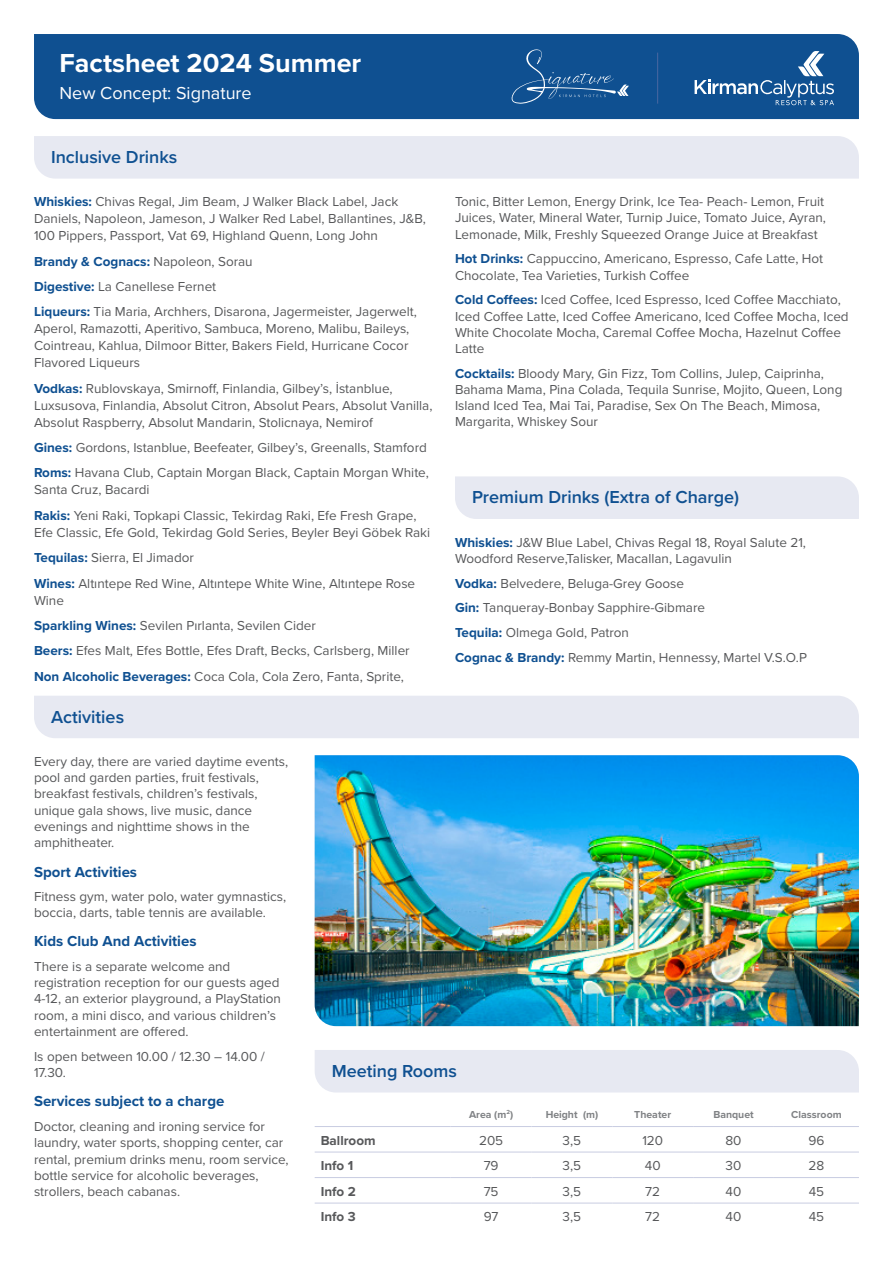
<style>
.page{position:relative;width:893px;height:1263px;background:#fff}
.page>*{position:absolute;margin:0;border:0;box-sizing:border-box;transform-origin:0 0}
.t1{font:700 27px "Proxima Nova";color:#fff}
.t2{font:600 18px "Proxima Nova";color:#0f5091}
.t3{font:18px "Proxima Nova";color:#fff}
.t4{font:700 15px "Proxima Nova";color:#0f5091}
.t5{font:13.5px/16.2px "Proxima Nova";color:#57585a}
.t6{font:700 13.5px "Proxima Nova";color:#0f5091}
.t7{font:700 13.5px "Proxima Nova";color:#57585a}
.t8{font:700 10.5px "Proxima Nova";color:#808285}
.s1{font-weight:700;color:#0f5091}
.s2{font-weight:400;color:#57585a}
</style>
<div class="page">
<div style="left:34px;top:34px;width:825px;height:85px;background:#0f5091"></div>
<svg style="left:509px;top:49px;width:120px;height:55px;background:#205c98"></svg>
<hr style="left:657px;top:53px;width:1px;height:51px;background:#4a67a1">
<div style="left:34px;top:136px;width:825px;height:43px;background:#e7e9f2"></div>
<div style="left:34px;top:696px;width:825px;height:42px;background:#e7e9f2"></div>
<div style="left:315px;top:1050px;width:544px;height:42px;background:#e7e9f2"></div>
<div style="left:455px;top:476px;width:404px;height:43px;background:#e7e9f2"></div>
<hr style="left:315px;top:1126px;width:136px;height:1px;background:#c8cce1">
<hr style="left:451px;top:1126px;width:80px;height:1px;background:#c8cce1">
<hr style="left:531px;top:1126px;width:81px;height:1px;background:#c8cce1">
<hr style="left:612px;top:1126px;width:81px;height:1px;background:#c8cce1">
<hr style="left:693px;top:1126px;width:81px;height:1px;background:#c8cce1">
<hr style="left:774px;top:1126px;width:85px;height:1px;background:#c8cce1">
<hr style="left:315px;top:1152px;width:136px;height:1px;background:#c8cce1">
<hr style="left:451px;top:1152px;width:80px;height:1px;background:#c8cce1">
<hr style="left:531px;top:1152px;width:81px;height:1px;background:#c8cce1">
<hr style="left:612px;top:1152px;width:81px;height:1px;background:#c8cce1">
<hr style="left:693px;top:1152px;width:81px;height:1px;background:#c8cce1">
<hr style="left:774px;top:1152px;width:85px;height:1px;background:#c8cce1">
<hr style="left:315px;top:1177px;width:136px;height:1px;background:#c8cce1">
<hr style="left:451px;top:1177px;width:80px;height:1px;background:#c8cce1">
<hr style="left:531px;top:1177px;width:81px;height:1px;background:#c8cce1">
<hr style="left:612px;top:1177px;width:81px;height:1px;background:#c8cce1">
<hr style="left:693px;top:1177px;width:81px;height:1px;background:#c8cce1">
<hr style="left:774px;top:1177px;width:85px;height:1px;background:#c8cce1">
<hr style="left:315px;top:1203px;width:136px;height:1px;background:#c8cce1">
<hr style="left:451px;top:1203px;width:80px;height:1px;background:#c8cce1">
<hr style="left:531px;top:1203px;width:81px;height:1px;background:#c8cce1">
<hr style="left:612px;top:1203px;width:81px;height:1px;background:#c8cce1">
<hr style="left:693px;top:1203px;width:81px;height:1px;background:#c8cce1">
<hr style="left:774px;top:1203px;width:85px;height:1px;background:#c8cce1">
<img style="left:315px;top:755px;width:544px;height:271px">
<svg style="left:695px;top:51px;width:139px;height:54px;background:#3068a0"></svg>
<p class="t1" style="left:60px;top:43px;width:303px">Factsheet 2024 Summer</p>
<p class="t3" style="left:60px;top:80px;width:194px">New Concept: Signature</p>
<p class="t2" style="left:51px;top:144px;width:128px">Inclusive Drinks</p>
<p class="t5" style="left:34px;top:193px;width:393px;line-height:17px"><span class="s1">Whiskies:</span> Chivas Regal, Jim Beam, J Walker Black Label, Jack<br>Daniels, Napoleon, Jameson, J Walker Red Label, Ballantines, J&amp;B,<br>100 Pippers, Passport, Vat 69, Highland Quenn, Long John</p>
<p class="t6" style="left:34px;top:251px;width:220px">Brandy &amp; Cognacs: <span class="s2">Napoleon, Sorau</span></p>
<p class="t5" style="left:34px;top:278px;width:184px"><span class="s1">Digestive:</span> La Canellese Fernet</p>
<p class="t5" style="left:34px;top:303px;width:384px;line-height:17px"><span class="s1">Liqueurs:</span> Tia Maria, Archhers, Disarona, Jagermeister, Jagerwelt, Aperol, Ramazotti, Aperitivo, Sambuca, Moreno, Malibu, Baileys, Cointreau, Kahlua, Dilmoor Bitter, Bakers Field, Hurricane Cocor Flavored Liqueurs</p>
<p class="t5" style="left:34px;top:379px;width:400px;line-height:17px"><span class="s1">Vodkas:</span> Rublovskaya, Smirnoff, Finlandia, Gilbey’s, İstanblue,<br>Luxsusova, Finlandia, Absolut Citron, Absolut Pears, Absolut Vanilla,<br>Absolut Raspberry, Absolut Mandarin, Stolicnaya, Nemirof</p>
<p class="t5" style="left:34px;top:439px;width:394px"><span class="s1">Gines:</span> Gordons, Istanblue, Beefeater, Gilbey’s, Greenalls, Stamford</p>
<p class="t5" style="left:34px;top:464px;width:396px;line-height:17px"><span class="s1">Roms:</span> Havana Club, Captain Morgan Black, Captain Morgan White,<br>Santa Cruz, Bacardi</p>
<p class="t5" style="left:34px;top:506px;width:398px;line-height:17px"><span class="s1">Rakis:</span> Yeni Raki, Topkapi Classic, Tekirdag Raki, Efe Fresh Grape,<br>Efe Classic, Efe Gold, Tekirdag Gold Series, Beyler Beyi Göbek Raki</p>
<p class="t5" style="left:34px;top:549px;width:161px"><span class="s1">Tequilas:</span> Sierra, El Jimador</p>
<p class="t5" style="left:34px;top:574px;width:383px;line-height:17px"><span class="s1">Wines:</span> Altıntepe Red Wine, Altıntepe White Wine, Altıntepe Rose<br>Wine</p>
<p class="t5" style="left:34px;top:617px;width:283px"><span class="s1">Sparkling Wines:</span> Sevilen Pırlanta, Sevilen Cider</p>
<p class="t5" style="left:34px;top:642px;width:377px"><span class="s1">Beers:</span> Efes Malt, Efes Bottle, Efes Draft, Becks, Carlsberg, Miller</p>
<p class="t5" style="left:34px;top:668px;width:372px"><span class="s1">Non Alcoholic Beverages:</span> Coca Cola, Cola Zero, Fanta, Sprite,</p>
<p class="t2" style="left:51px;top:703px;width:75px">Activities</p>
<p class="t5" style="left:34px;top:753px;width:256px">Every day, there are varied daytime events, pool and garden parties, fruit festivals, breakfast festivals, children’s festivals, unique gala shows, live music, dance evenings and nighttime shows in the amphitheater.</p>
<p class="t4" style="left:34px;top:860px;width:105px">Sport Activities</p>
<p class="t5" style="left:34px;top:888px;width:254px">Fitness gym, water polo, water gymnastics, boccia, darts, table tennis are available.</p>
<p class="t5" style="left:455px;top:193px;width:372px">Tonic, Bitter Lemon, Energy Drink, Ice Tea- Peach- Lemon, Fruit<br>Juices, Water, Mineral Water, Turnip Juice, Tomato Juice, Ayran,<br>Lemonade, Milk, Freshly Squeezed Orange Juice at Breakfast</p>
<p class="t5" style="left:455px;top:250px;width:370px"><span class="s1">Hot Drinks:</span> Cappuccino, Americano, Espresso, Cafe Latte, Hot<br>Chocolate, Tea Varieties, Turkish Coffee</p>
<p class="t5" style="left:455px;top:291px;width:395px"><span class="s1">Cold Coffees:</span> Iced Coffee, Iced Espresso, Iced Coffee Macchiato, Iced Coffee Latte, Iced Coffee Americano, Iced Coffee Mocha, Iced White Chocolate Mocha, Caremal Coffee Mocha, Hazelnut Coffee Latte</p>
<p class="t5" style="left:455px;top:364px;width:389px"><span class="s1">Cocktails:</span> Bloody Mary, Gin Fizz, Tom Collins, Julep, Caiprinha, Bahama Mama, Pina Colada, Tequila Sunrise, Mojito, Queen, Long Island Iced Tea, Mai Tai, Paradise, Sex On The Beach, Mimosa, Margarita, Whiskey Sour</p>
<p class="t2" style="left:472px;top:484px;width:269px">Premium Drinks (Extra of Charge)</p>
<p class="t5" style="left:455px;top:533px;width:353px"><span class="s1">Whiskies:</span> J&amp;W Blue Label, Chivas Regal 18, Royal Salute 21,<br>Woodford Reserve,Talisker, Macallan, Lagavulin</p>
<p class="t5" style="left:455px;top:574px;width:230px"><span class="s1">Vodka:</span> Belvedere, Beluga-Grey Goose</p>
<p class="t5" style="left:455px;top:599px;width:252px"><span class="s1">Gin:</span> Tanqueray-Bonbay Sapphire-Gibmare</p>
<p class="t5" style="left:455px;top:624px;width:176px"><span class="s1">Tequila:</span> Olmega Gold, Patron</p>
<p class="t5" style="left:455px;top:648px;width:353px"><span class="s1">Cognac &amp; Brandy:</span> Remmy Martin, Hennessy, Martel V.S.O.P</p>
<p class="t4" style="left:34px;top:930px;width:164px">Kids Club And Activities</p>
<p class="t5" style="left:34px;top:958px;width:249px">There is a separate welcome and registration reception for our guests aged 4-12, an exterior playground, a PlayStation room, a mini disco, and various children’s entertainment are offered.</p>
<p class="t5" style="left:34px;top:1047px;width:232px">Is open between 10.00 / 12.30 – 14.00 /<br>17.30.</p>
<p class="t4" style="left:34px;top:1090px;width:192px">Services subject to a charge</p>
<p class="t5" style="left:34px;top:1118px;width:256px">Doctor, cleaning and ironing service for laundry, water sports, shopping center, car rental, premium drinks menu, room service, bottle service for alcoholic beverages, strollers, beach cabanas.</p>
<p class="t2" style="left:332px;top:1057px;width:127px">Meeting Rooms</p>
<p class="t8" style="left:469px;top:1106px;width:46px">Area (m<sup>2</sup>)</p>
<p class="t8" style="left:546px;top:1106px;width:54px">Height (m)</p>
<p class="t8" style="left:634px;top:1106px;width:38px">Theater</p>
<p class="t8" style="left:713px;top:1106px;width:42px">Banquet</p>
<p class="t8" style="left:791px;top:1106px;width:52px">Classroom</p>
<p class="t7" style="left:321px;top:1130px;width:56px">Ballroom</p>
<p class="t5" style="left:479px;top:1131px;width:26px">205</p>
<p class="t5" style="left:563px;top:1131px;width:20px">3,5</p>
<p class="t5" style="left:642px;top:1131px;width:22px">120</p>
<p class="t5" style="left:725px;top:1131px;width:18px">80</p>
<p class="t5" style="left:808px;top:1131px;width:17px">96</p>
<p class="t7" style="left:321px;top:1155px;width:34px">Info 1</p>
<p class="t5" style="left:484px;top:1157px;width:16px">79</p>
<p class="t5" style="left:563px;top:1157px;width:20px">3,5</p>
<p class="t5" style="left:645px;top:1157px;width:17px">40</p>
<p class="t5" style="left:726px;top:1157px;width:17px">30</p>
<p class="t5" style="left:808px;top:1157px;width:17px">28</p>
<p class="t7" style="left:321px;top:1181px;width:37px">Info 2</p>
<p class="t5" style="left:484px;top:1182px;width:16px">75</p>
<p class="t5" style="left:563px;top:1182px;width:20px">3,5</p>
<p class="t5" style="left:645px;top:1182px;width:16px">72</p>
<p class="t5" style="left:726px;top:1182px;width:17px">40</p>
<p class="t5" style="left:809px;top:1182px;width:17px">45</p>
<p class="t7" style="left:321px;top:1206px;width:37px">Info 3</p>
<p class="t5" style="left:484px;top:1208px;width:16px">97</p>
<p class="t5" style="left:563px;top:1208px;width:20px">3,5</p>
<p class="t5" style="left:645px;top:1208px;width:16px">72</p>
<p class="t5" style="left:726px;top:1208px;width:17px">40</p>
<p class="t5" style="left:809px;top:1208px;width:17px">45</p>
</div>
